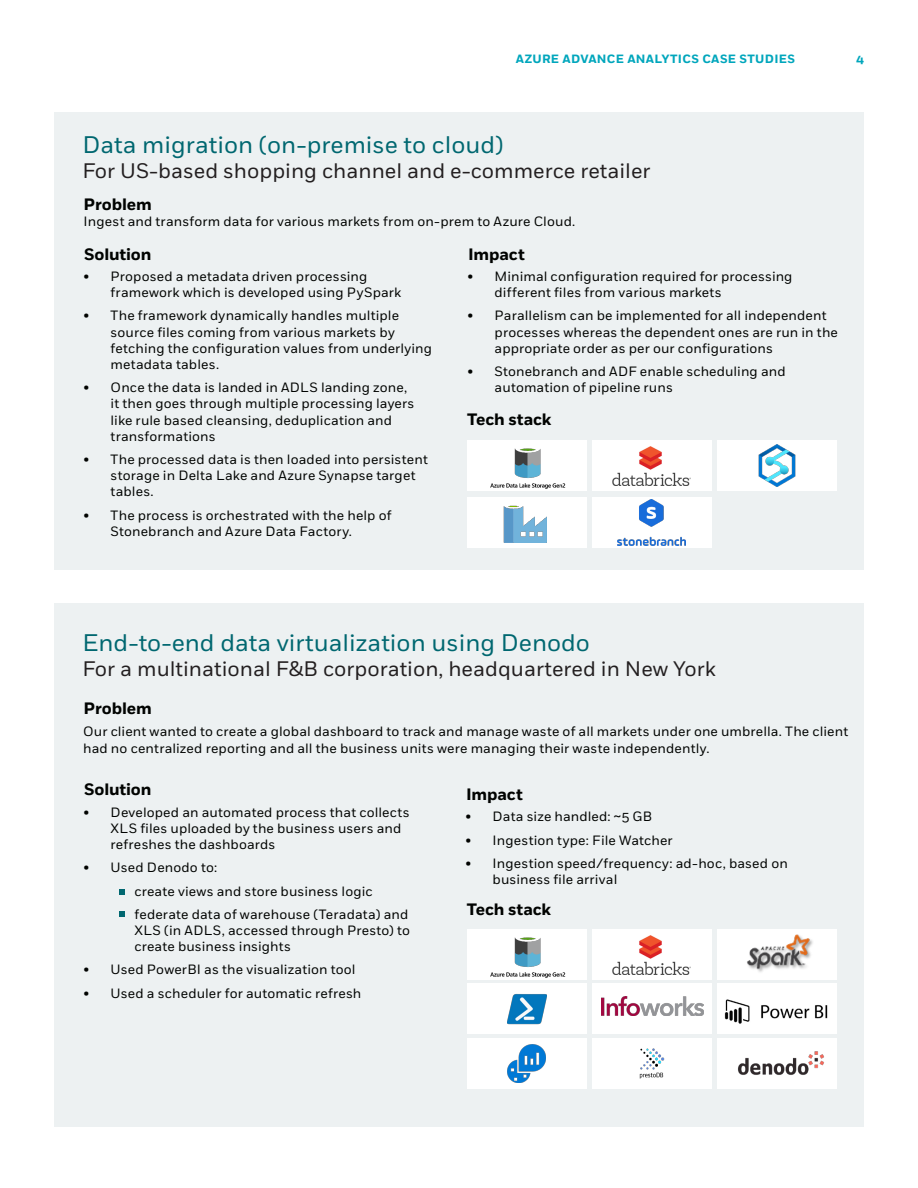
<style>
.page{position:relative;width:918px;height:1188px;background:#fff}
.page>*{position:absolute;margin:0;border:0;box-sizing:border-box;transform-origin:0 0}
.t1{font:24px "Fort";color:#006770}
.t2{font:21px "Fort";color:#231f20}
.t3{font:700 16.5px "Fort";letter-spacing:-.01em;color:#010301}
.t4{font:13.5px/16.2px "Fort";letter-spacing:.01em;color:#010301}
.t5{font:700 12px "Fort";letter-spacing:.025em;color:#00a6bc}
</style>
<div class="page">
<div style="left:54px;top:112px;width:810px;height:457px;background:#edf1f2"></div>
<div style="left:467px;top:440px;width:119px;height:51px;background:#fff"></div>
<div style="left:592px;top:440px;width:119px;height:51px;background:#fff"></div>
<div style="left:467px;top:498px;width:119px;height:50px;background:#fff"></div>
<div style="left:718px;top:440px;width:119px;height:51px;background:#fff"></div>
<div style="left:592px;top:498px;width:119px;height:50px;background:#fff"></div>
<img style="left:490px;top:448px;width:76px;height:41px">
<img style="left:613px;top:447px;width:78px;height:38px">
<img style="left:503px;top:505px;width:44px;height:37px">
<img style="left:758px;top:445px;width:38px;height:41px">
<img style="left:618px;top:500px;width:67px;height:46px">
<div style="left:54px;top:603px;width:810px;height:523px;background:#edf1f2"></div>
<div style="left:467px;top:929px;width:119px;height:50px;background:#fff"></div>
<div style="left:592px;top:929px;width:119px;height:50px;background:#fff"></div>
<div style="left:718px;top:929px;width:119px;height:50px;background:#fff"></div>
<img style="left:488px;top:937px;width:79px;height:43px">
<img style="left:613px;top:935px;width:78px;height:39px">
<svg style="left:119px;top:889px;width:5px;height:5px"></svg>
<svg style="left:119px;top:911px;width:5px;height:6px"></svg>
<div style="left:467px;top:983px;width:119px;height:51px;background:#fff"></div>
<div style="left:592px;top:983px;width:119px;height:51px;background:#fff"></div>
<div style="left:717px;top:983px;width:120px;height:51px;background:#fff"></div>
<div style="left:467px;top:1038px;width:119px;height:51px;background:#fff"></div>
<div style="left:592px;top:1038px;width:119px;height:51px;background:#fff"></div>
<div style="left:718px;top:1038px;width:119px;height:51px;background:#fff"></div>
<img style="left:747px;top:934px;width:66px;height:38px">
<img style="left:724px;top:999px;width:104px;height:25px">
<img style="left:738px;top:1051px;width:86px;height:24px">
<img style="left:602px;top:996px;width:102px;height:20px">
<img style="left:507px;top:994px;width:39px;height:31px">
<img style="left:508px;top:1045px;width:37px;height:37px">
<img style="left:639px;top:1048px;width:26px;height:31px">
<p class="t5" style="left:516px;top:52px;width:281px">AZURE ADVANCE ANALYTICS CASE STUDIES</p>
<p class="t5" style="left:856px;top:52px;width:9px">4</p>
<h1 class="t1" style="left:82px;top:130px;width:422px">Data migration (on-premise to cloud)</h1>
<h2 class="t2" style="left:82px;top:158px;width:570px">For US-based shopping channel and e-commerce retailer</h2>
<p class="t3" style="left:84px;top:194px;width:70px">Problem</p>
<p class="t4" style="left:84px;top:214px;width:493px">Ingest and transform data for various markets from on-prem to Azure Cloud.</p>
<p class="t3" style="left:84px;top:244px;width:69px">Solution</p>
<p class="t3" style="left:468px;top:244px;width:58px">Impact</p>
<p class="t4" style="left:111px;top:268px;width:292px;text-indent:-27px">• Proposed a metadata driven processing framework which is developed using PySpark</p>
<p class="t4" style="left:111px;top:308px;width:323px;text-indent:-27px">• The framework dynamically handles multiple source files coming from various markets by fetching the configuration values from underlying metadata tables.</p>
<p class="t4" style="left:111px;top:380px;width:305px;text-indent:-27px">• Once the data is landed in ADLS landing zone, it then goes through multiple processing layers like rule based cleansing, deduplication and transformations</p>
<p class="t4" style="left:111px;top:452px;width:319px;text-indent:-27px">• The processed data is then loaded into persistent storage in Delta Lake and Azure Synapse target tables.</p>
<p class="t4" style="left:111px;top:507px;width:282px;text-indent:-27px">• The process is orchestrated with the help of<br>Stonebranch and Azure Data Factory.</p>
<p class="t4" style="left:495px;top:268px;width:299px;text-indent:-27px">• Minimal configuration required for processing different files from various markets</p>
<p class="t4" style="left:495px;top:308px;width:345px;text-indent:-27px">• Parallelism can be implemented for all independent processes whereas the dependent ones are run in the appropriate order as per our configurations</p>
<p class="t4" style="left:495px;top:363px;width:293px;text-indent:-27px">• Stonebranch and ADF enable scheduling and automation of pipeline runs</p>
<p class="t3" style="left:467px;top:409px;width:86px">Tech stack</p>
<h1 class="t1" style="left:82px;top:628px;width:509px">End-to-end data virtualization using Denodo</h1>
<h2 class="t2" style="left:82px;top:656px;width:635px">For a multinational F&amp;B corporation, headquartered in New York</h2>
<p class="t3" style="left:84px;top:698px;width:70px">Problem</p>
<p class="t4" style="left:83px;top:724px;width:767px">Our client wanted to create a global dashboard to track and manage waste of all markets under one umbrella. The client had no centralized reporting and all the business units were managing their waste independently.</p>
<p class="t3" style="left:84px;top:780px;width:69px">Solution</p>
<p class="t3" style="left:466px;top:785px;width:58px">Impact</p>
<p class="t4" style="left:111px;top:804px;width:301px;text-indent:-27px">• Developed an automated process that collects<br>XLS files uploaded by the business users and refreshes the dashboards</p>
<p class="t4" style="left:134px;top:856px;width:276px;line-height:23.2px;text-indent:-51px">• Used Denodo to:<br>create views and store business logic federate data of warehouse (Teradata) and</p>
<p class="t4" style="left:134px;top:922px;width:277px">XLS (in ADLS, accessed through Presto) to create business insights</p>
<p class="t4" style="left:84px;top:962px;width:274px">• Used PowerBI as the visualization tool</p>
<p class="t4" style="left:84px;top:985px;width:279px">• Used a scheduler for automatic refresh</p>
<p class="t4" style="left:466px;top:809px;width:188px">• Data size handled: ~5 GB</p>
<p class="t4" style="left:466px;top:832px;width:209px">• Ingestion type: File Watcher</p>
<p class="t4" style="left:493px;top:855px;width:297px;text-indent:-27px">• Ingestion speed/frequency: ad-hoc, based on business file arrival</p>
<p class="t3" style="left:467px;top:899px;width:86px">Tech stack</p>
</div>
